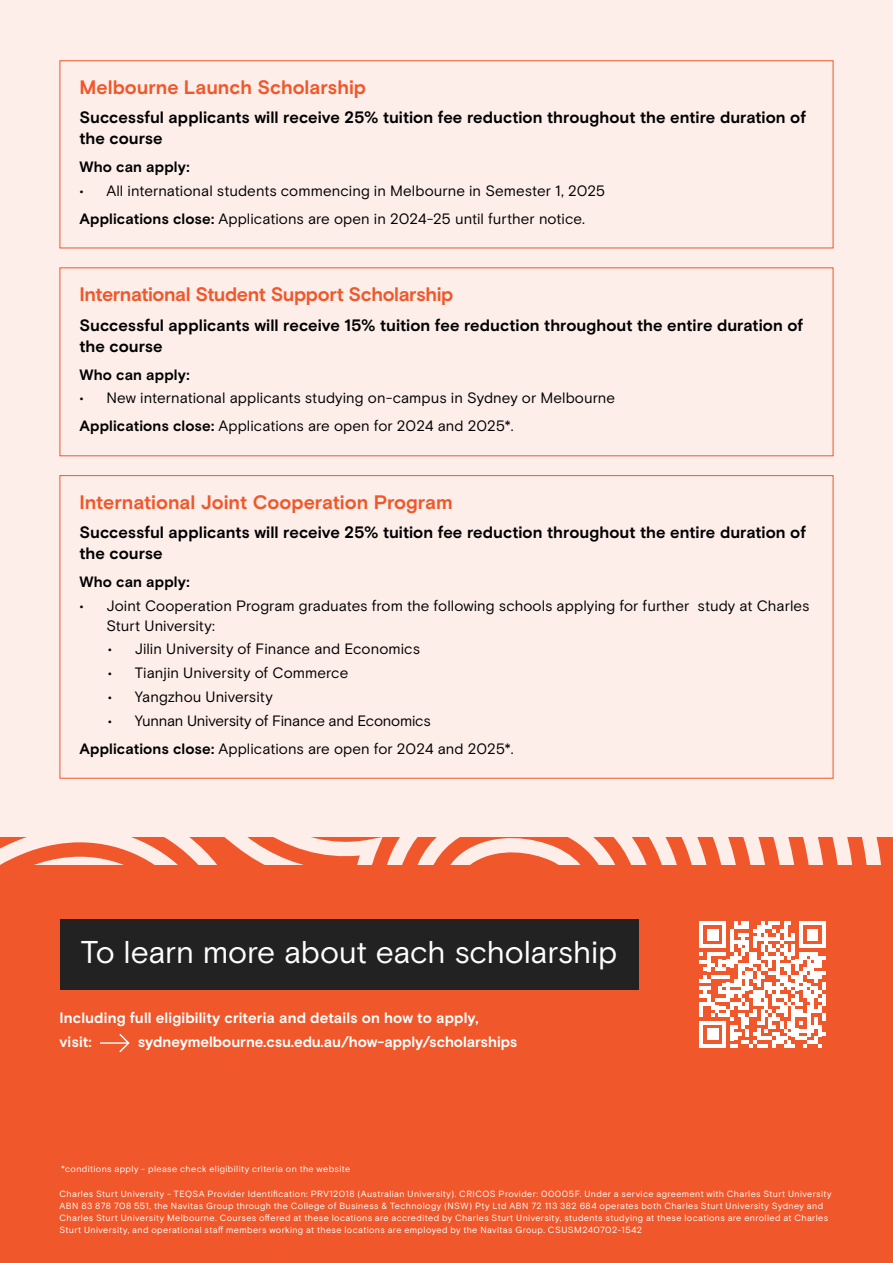
<style>
.page{position:relative;width:893px;height:1263px;background:#fff}
.page>*{position:absolute;margin:0;border:0;box-sizing:border-box;transform-origin:0 0}
.t1{font:31.5px "Basis Grotesque";letter-spacing:-.01em;color:#fff}
.t2{font:700 19.5px "Basis Grotesque";letter-spacing:-.005em;color:#f0572a}
.t3{font:700 16.5px/21px "Basis Grotesque";color:#000}
.t4{font:15px/28px "Basis Grotesque";letter-spacing:.005em;color:#000}
.t5{font:700 15px/24px "Basis Grotesque";color:#fff}
.t6{font:700 15px "Basis Grotesque";letter-spacing:.01em;color:#000}
.t7{font:9px/12px "Basis Grotesque";letter-spacing:.04em;color:#fff}
.s1{font-weight:700}
</style>
<div class="page">
<div style="left:0;top:0;width:893px;height:924px;background:#fdeeea"></div>
<div style="left:0;top:838px;width:893px;height:425px;background:#f0572a"></div>
<div style="left:60px;top:919px;width:578px;height:71px;background:#222"></div>
<svg style="left:100px;top:1034px;width:30px;height:18px"></svg>
<svg style="left:0;top:838px;width:881px;height:27px"></svg>
<svg style="left:699px;top:921px;width:127px;height:127px"></svg>
<div style="left:60px;top:60px;width:773px;height:188px;border:1px solid #f0572a"></div>
<div style="left:60px;top:267px;width:773px;height:189px;border:1px solid #f0572a"></div>
<h2 class="t2" style="left:79px;top:76px;width:288px">Melbourne Launch Scholarship</h2>
<h3 class="t3" style="left:79px;top:107px;width:728px">Successful applicants will receive 25% tuition fee reduction throughout the entire duration of the course</h3>
<h3 class="t6" style="left:79px;top:158px;width:112px">Who can apply:</h3>
<h3 class="t4" style="left:79px;top:177px;width:527px">• All international students commencing in Melbourne in Semester 1, 2025<br><span class="s1">Applications close:</span> Applications are open in 2024-25 until further notice.</h3>
<h2 class="t2" style="left:79px;top:283px;width:375px">International Student Support Scholarship</h2>
<h3 class="t3" style="left:79px;top:314px;width:725px">Successful applicants will receive 15% tuition fee reduction throughout the entire duration of the course</h3>
<h3 class="t6" style="left:79px;top:365px;width:112px">Who can apply:</h3>
<h3 class="t4" style="left:79px;top:384px;width:537px">• New international applicants studying on-campus in Sydney or Melbourne<br><span class="s1">Applications close:</span> Applications are open for 2024 and 2025*.</h3>
<h2 class="t2" style="left:79px;top:491px;width:375px">International Joint Cooperation Program</h2>
<h3 class="t3" style="left:79px;top:522px;width:728px">Successful applicants will receive 25% tuition fee reduction throughout the entire duration of the course</h3>
<h3 class="t6" style="left:79px;top:573px;width:112px">Who can apply:</h3>
<h3 class="t4" style="left:106px;top:596px;width:705px;line-height:19.5px;text-indent:-27px">• Joint Cooperation Program graduates from the following schools applying for further study at Charles<br>Sturt University:</h3>
<h3 class="t4" style="left:108px;top:635px;width:314px">• Jilin University of Finance and Economics</h3>
<h3 class="t4" style="left:108px;top:659px;width:242px">• Tianjin University of Commerce</h3>
<h3 class="t4" style="left:108px;top:682px;width:167px">• Yangzhou University</h3>
<h3 class="t4" style="left:79px;top:706px;width:436px;text-indent:28px">• Yunnan University of Finance and Economics<br><span class="s1">Applications close:</span> Applications are open for 2024 and 2025*.</h3>
<h1 class="t1" style="left:81px;top:933px;width:538px">To learn more about each scholarship</h1>
<h3 class="t5" style="left:60px;top:1005px;width:421px">Including full eligibility criteria and details on how to apply, visit:</h3>
<h3 class="t5" style="left:138px;top:1029px;width:381px">sydneymelbourne.csu.edu.au/how-apply/scholarships</h3>
<p class="t7" style="left:61px;top:1163px;width:291px">*conditions apply - please check eligibility criteria on the website</p>
<p class="t7" style="left:60px;top:1188px;width:774px">Charles Sturt University - TEQSA Provider Identification: PRV12018 (Australian University). CRICOS Provider: 00005F. Under a service agreement with Charles Sturt University ABN 83 878 708 551, the Navitas Group through the College of Business &amp; Technology (NSW) Pty Ltd ABN 72 113 382 684 operates both Charles Sturt University Sydney and Charles Sturt University Melbourne. Courses offered at these locations are accredited by Charles Sturt University, students studying at these locations are enrolled at Charles Sturt University, and operational staff members working at these locations are employed by the Navitas Group. CSUSM240702-1542</p>
</div>
